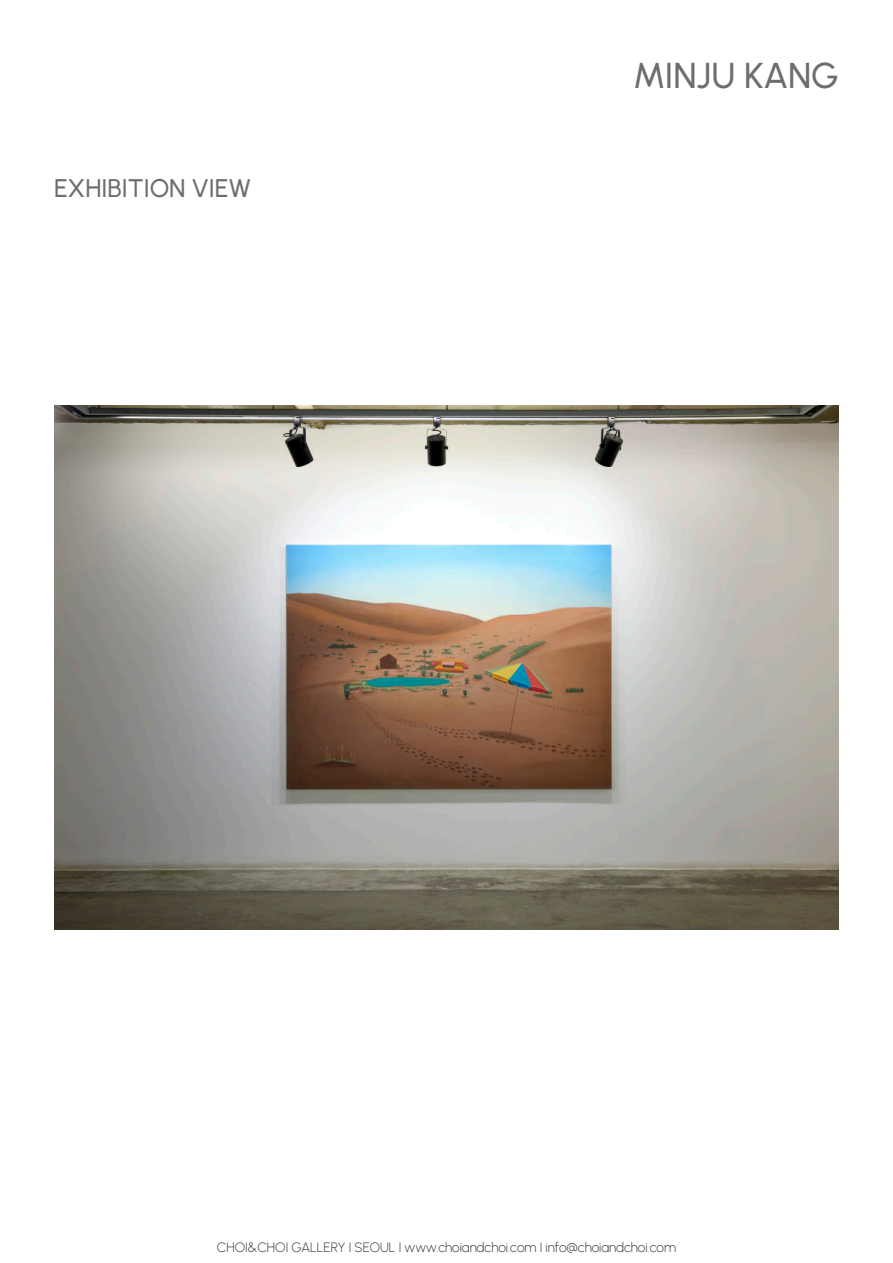
<style>
.page{position:relative;width:893px;height:1263px;background:#fff}
.page>*{position:absolute;margin:0;border:0;box-sizing:border-box;transform-origin:0 0}
.t1{font:500 36px "Urbanist";color:#6c6d70}
.t2{font:500 25.5px "Urbanist";color:#6c6d70}
.t3{font:200 13.5px "Urbanist";color:#231f20}
</style>
<div class="page">
<img style="left:54px;top:406px;width:785px;height:523px">
<p class="t2" style="left:54px;top:172px;width:199px">EXHIBITION VIEW</p>
<p class="t1" style="left:633px;top:52px;width:207px">MINJU KANG</p>
<p class="t3" style="left:217px;top:1239px;width:461px">CHOI&amp;CHOI GALLERY I SEOUL I www.choiandchoi.com I info@choiandchoi.com</p>
</div>
